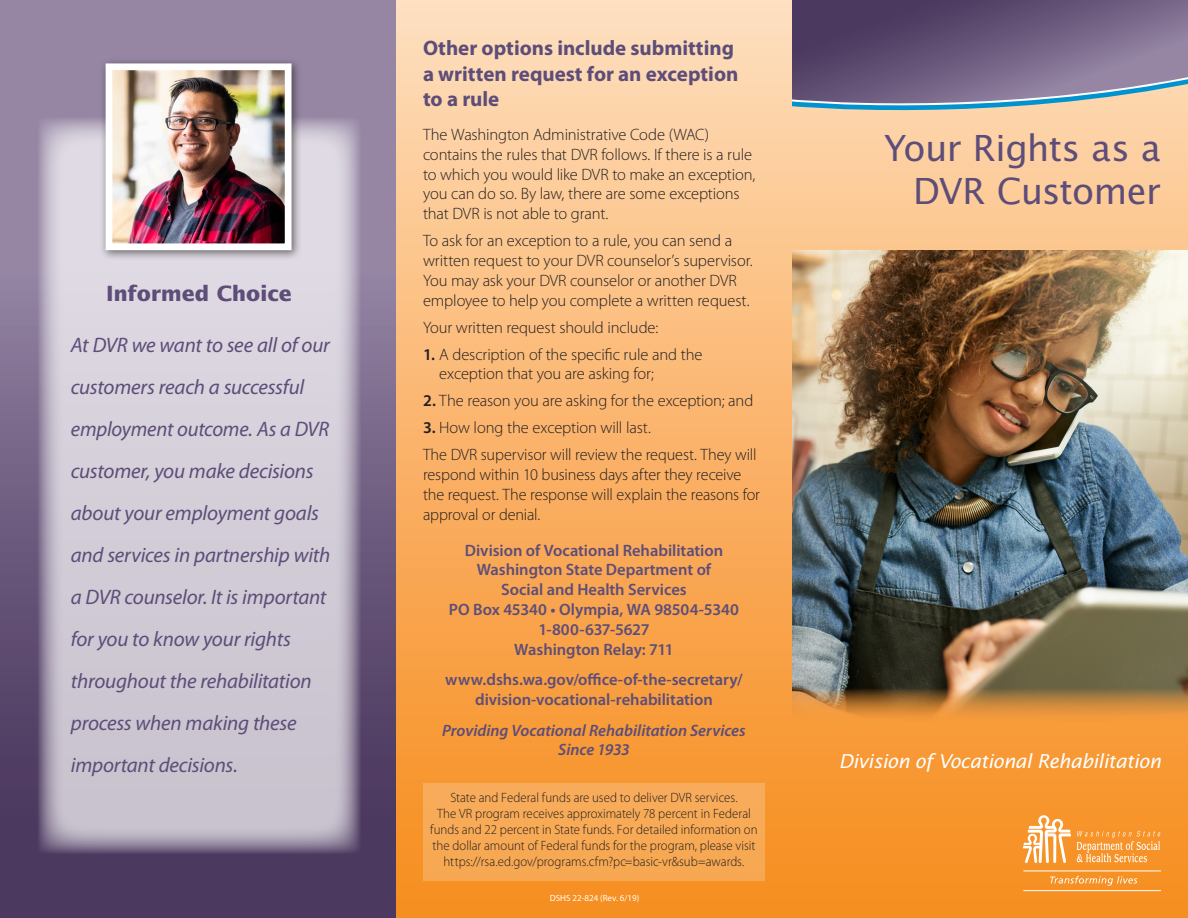
<style>
.page{position:relative;width:1188px;height:918px;background:#fff}
.page>*{position:absolute;margin:0;border:0;box-sizing:border-box;transform-origin:0 0}
.t1{font:36px "Lucida Sans";letter-spacing:-.02em;color:#5d4d78}
.t2{font:italic 21px/42px "Myriad Pro";letter-spacing:-.01em;color:#5d4d78}
.t3{font:700 21px/25.2px "Myriad Pro";color:#5d4d78}
.t4{font:700 21px "Lucida Sans";letter-spacing:-.01em;color:#5d4d78}
.t5{font:italic 19.2px "Lucida Sans";letter-spacing:-.02em;color:#fff}
.t6{font:300 16.5px/19.8px "Myriad Pro";letter-spacing:-.01em;color:#231f20}
.t7{font:600 16.5px/19.8px "Myriad Pro";letter-spacing:-.005em;color:#5d4d78;text-align:center}
.t8{font:italic 600 16.5px/19.8px "Myriad Pro";color:#5d4d78;text-align:center}
.t9{font:300 13.5px/16.2px "Myriad Pro";color:#231f20;text-align:center;scale:.95 1}
.body{font:9px "Myriad Pro";color:#fff}
.s1{font-weight:600}
</style>
<div class="page">
<div style="left:396px;top:0;width:792px;height:918px;background:linear-gradient(to bottom,#feddbd,#f68a19)"></div>
<svg style="left:0;top:0;width:396px;height:918px;background:#756385"></svg>
<div style="left:792px;top:117px;width:396px;height:8px;background:#fdd3a9"></div>
<svg style="left:792px;top:0;width:396px;height:117px;background:#7a6d88"></svg>
<svg style="left:1077px;top:831px;width:84px;height:31px;background:#f7a64f"></svg>
<svg style="left:1023px;top:815px;width:48px;height:48px"></svg>
<hr style="left:1023px;top:871px;width:138px;height:1px;background:#fff">
<hr style="left:1023px;top:890px;width:138px;height:1px;background:#fff">
<svg style="left:1050px;top:876px;width:87px;height:10px"></svg>
<img style="left:792px;top:250px;width:396px;height:474px">
<svg style="left:38px;top:117px;width:323px;height:737px;background:#cac4d1"></svg>
<div style="left:100px;top:57px;width:202px;height:203px;background:#231f20;opacity:.6"></div>
<img style="left:114px;top:71px;width:170px;height:171px">
<div style="left:106px;top:63px;width:186px;height:187px;border:7px solid #fff"></div>
<div style="left:423px;top:783px;width:342px;height:97px;background:#f8aa55"></div>
<p class="t4" style="left:106px;top:280px;width:187px">Informed Choice</p>
<p class="t2" style="left:71px;top:324px;width:261px">At DVR we want to see all of our customers reach a successful employment outcome. As a DVR customer, you make decisions about your employment goals and services in partnership with a DVR counselor. It is important for you to know your rights throughout the rehabilitation process when making these important decisions.</p>
<p class="t3" style="left:423px;top:36px;width:317px">Other options include submitting a written request for an exception to a rule</p>
<p class="t6" style="left:423px;top:125px;width:334px">The Washington Administrative Code (WAC) contains the rules that DVR follows. If there is a rule to which you would like DVR to make an exception, you can do so. By law, there are some exceptions that DVR is not able to grant.</p>
<p class="t6" style="left:423px;top:231px;width:331px">To ask for an exception to a rule, you can send a written request to your DVR counselor’s supervisor.<br>You may ask your DVR counselor or another DVR employee to help you complete a written request.</p>
<p class="t6" style="left:423px;top:317px;width:237px">Your written request should include:</p>
<p class="t6" style="left:439px;top:344px;width:265px;text-indent:-16px"><span class="s1">1.</span> A description of the specific rule and the exception that you are asking for;</p>
<p class="t6" style="left:423px;top:391px;width:332px"><span class="s1">2.</span> The reason you are asking for the exception; and</p>
<p class="t6" style="left:423px;top:415px;width:335px;line-height:27px"><span class="s1">3.</span> How long the exception will last.<br>The DVR supervisor will review the request. They will</p>
<p class="t6" style="left:423px;top:465px;width:339px">respond within 10 business days after they receive the request. The response will explain the reasons for approval or denial.</p>
<p class="t7" style="left:449px;top:541px;width:292px">Division of Vocational Rehabilitation<br>Washington State Department of<br>Social and Health Services<br>PO Box 45340 • Olympia, WA 98504-5340<br>1-800-637-5627<br>Washington Relay: 711</p>
<p class="t7" style="left:445px;top:670px;width:299px">www.dshs.wa.gov/office-of-the-secretary/ division-vocational-rehabilitation</p>
<p class="t8" style="left:442px;top:721px;width:305px">Providing Vocational Rehabilitation Services<br>Since 1933</p>
<p class="t9" style="left:430px;top:789px;width:346px">State and Federal funds are used to deliver DVR services.<br>The VR program receives approximately 78 percent in Federal funds and 22 percent in State funds. For detailed information on the dollar amount of Federal funds for the program, please visit https://rsa.ed.gov/programs.cfm?pc=basic-vr&amp;sub=awards.</p>
<p class="body" style="left:550px;top:893px;width:91px">DSHS 22-824 (Rev. 6/19)</p>
<p class="t1" style="left:884px;top:126px;width:278px">Your Rights as a</p>
<p class="t1" style="left:913px;top:169px;width:249px">DVR Customer</p>
<p class="t5" style="left:839px;top:749px;width:324px">Division of Vocational Rehabilitation</p>
</div>
